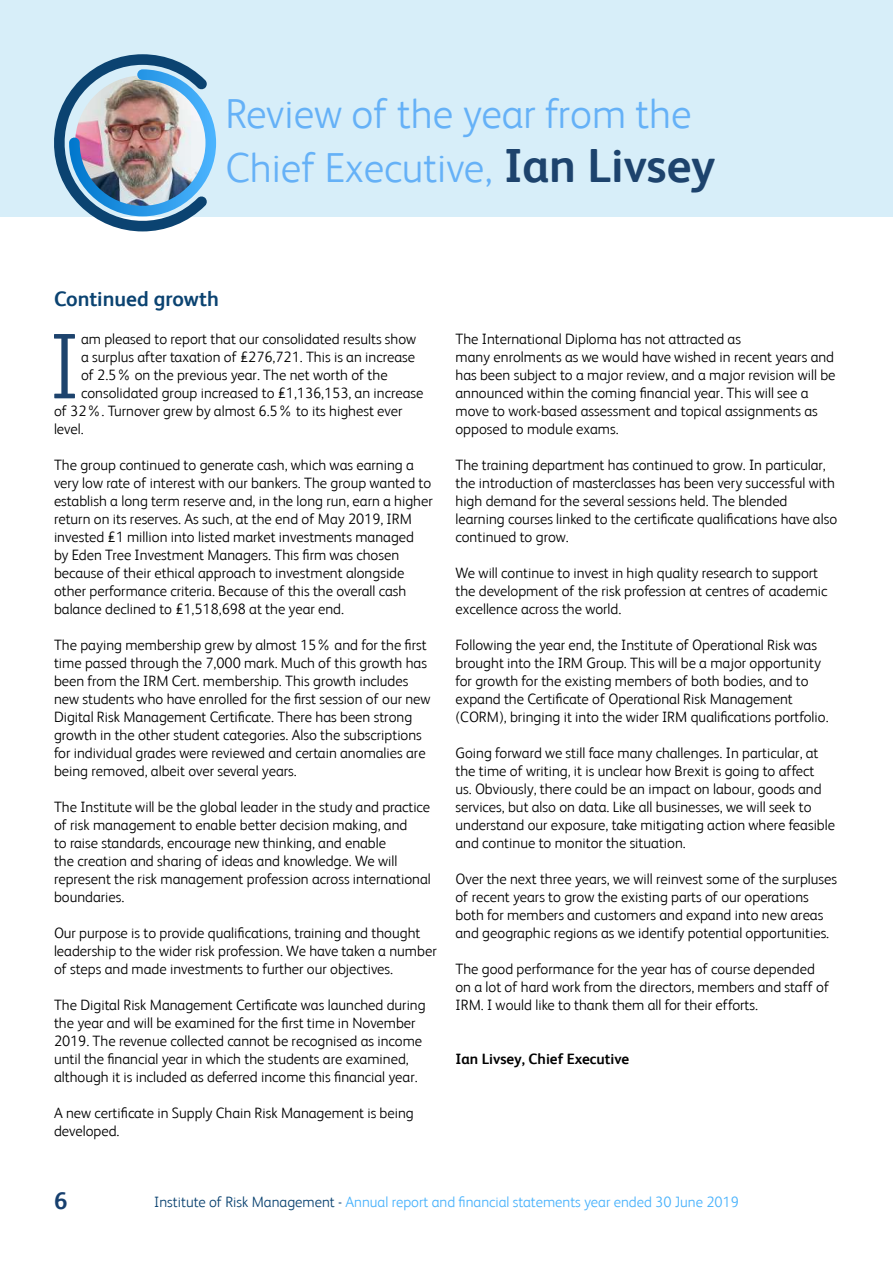
<style>
.page{position:relative;width:893px;height:1263px;background:#fff}
.page>*{position:absolute;margin:0;border:0;box-sizing:border-box;transform-origin:0 0}
.t1{font:300 93.6px "FS Albert";color:#1d436d}
.t2{font:300 42px/54px "FS Albert";color:#65b1f7}
.t3{font:700 24px "FS Albert";color:#163f6e}
.t4{font:700 21px "FS Albert";color:#0b4371}
.t5{font:300 15px/18px "FS Albert";color:#000}
.t6{font:300 15px "FS Albert";color:#49b2fc}
.t7{font:700 15px "FS Albert";color:#000}
.s1{font-weight:700;font-size:48px;color:#1d436d}
.s2{color:#0b4371}
</style>
<div class="page">
<div style="left:0;top:0;width:893px;height:216px;background:#d7eef9"></div>
<img style="left:54px;top:54px;width:162px;height:177px">
<h2 class="t2" style="left:225px;top:86px;width:492px">Review of the year from the<br>Chief Executive, <span class="s1">Ian Livsey</span></h2>
<h3 class="t4" style="left:54px;top:287px;width:166px">Continued growth</h3>
<h1 class="t1" style="left:48px;top:312px;width:34px">I</h1>
<p class="t5" style="left:81px;top:330px;width:337px">am pleased to report that our consolidated results show</p>
<p class="t5" style="left:81px;top:348px;width:336px">a surplus after taxation of £276,721. This is an increase</p>
<p class="t5" style="left:81px;top:366px;width:308px">of 2.5% on the previous year. The net worth of the</p>
<p class="t5" style="left:81px;top:384px;width:344px">consolidated group increased to £1,136,153, an increase</p>
<p class="t5" style="left:54px;top:402px;width:350px">of 32%. Turnover grew by almost 6.5% to its highest ever</p>
<p class="t5" style="left:54px;top:420px;width:31px">level.</p>
<p class="t5" style="left:54px;top:456px;width:380px">The group continued to generate cash, which was earning a very low rate of interest with our bankers. The group wanted to establish a long term reserve and, in the long run, earn a higher return on its reserves. As such, at the end of May 2019, IRM invested £1 million into listed market investments managed<br>by Eden Tree Investment Managers. This firm was chosen because of their ethical approach to investment alongside other performance criteria. Because of this the overall cash balance declined to £1,518,698 at the year end.</p>
<p class="t5" style="left:54px;top:636px;width:378px">The paying membership grew by almost 15% and for the first time passed through the 7,000 mark. Much of this growth has been from the IRM Cert. membership. This growth includes new students who have enrolled for the first session of our new Digital Risk Management Certificate. There has been strong growth in the other student categories. Also the subscriptions for individual grades were reviewed and certain anomalies are being removed, albeit over several years.</p>
<p class="t5" style="left:54px;top:798px;width:378px">The Institute will be the global leader in the study and practice of risk management to enable better decision making, and<br>to raise standards, encourage new thinking, and enable<br>the creation and sharing of ideas and knowledge. We will represent the risk management profession across international boundaries.</p>
<p class="t5" style="left:54px;top:924px;width:384px">Our purpose is to provide qualifications, training and thought leadership to the wider risk profession. We have taken a number of steps and made investments to further our objectives.</p>
<p class="t5" style="left:54px;top:996px;width:373px">The Digital Risk Management Certificate was launched during the year and will be examined for the first time in November 2019. The revenue collected cannot be recognised as income until the financial year in which the students are examined, although it is included as deferred income this financial year.</p>
<p class="t5" style="left:54px;top:1104px;width:361px">A new certificate in Supply Chain Risk Management is being developed.</p>
<p class="t5" style="left:455px;top:330px;width:382px">The International Diploma has not attracted as<br>many enrolments as we would have wished in recent years and has been subject to a major review, and a major revision will be announced within the coming financial year. This will see a move to work-based assessment and topical assignments as opposed to module exams.</p>
<p class="t5" style="left:455px;top:456px;width:383px">The training department has continued to grow. In particular, the introduction of masterclasses has been very successful with high demand for the several sessions held. The blended learning courses linked to the certificate qualifications have also continued to grow.</p>
<p class="t5" style="left:455px;top:564px;width:373px">We will continue to invest in high quality research to support the development of the risk profession at centres of academic excellence across the world.</p>
<p class="t5" style="left:455px;top:636px;width:375px">Following the year end, the Institute of Operational Risk was brought into the IRM Group. This will be a major opportunity for growth for the existing members of both bodies, and to expand the Certificate of Operational Risk Management (CORM), bringing it into the wider IRM qualifications portfolio.</p>
<p class="t5" style="left:455px;top:744px;width:381px">Going forward we still face many challenges. In particular, at the time of writing, it is unclear how Brexit is going to affect<br>us. Obviously, there could be an impact on labour, goods and services, but also on data. Like all businesses, we will seek to understand our exposure, take mitigating action where feasible and continue to monitor the situation.</p>
<p class="t5" style="left:455px;top:870px;width:383px">Over the next three years, we will reinvest some of the surpluses of recent years to grow the existing parts of our operations both for members and customers and expand into new areas and geographic regions as we identify potential opportunities.</p>
<p class="t5" style="left:455px;top:960px;width:375px">The good performance for the year has of course depended on a lot of hard work from the directors, members and staff of<br>IRM. I would like to thank them all for their efforts.</p>
<p class="t7" style="left:455px;top:1050px;width:175px">Ian Livsey, Chief Executive</p>
<h3 class="t3" style="left:54px;top:1187px;width:15px">6</h3>
<p class="t6" style="left:154px;top:1193px;width:586px"><span class="s2">Institute of Risk Management -</span> Annual report and financial statements year ended 30 June 2019</p>
</div>
